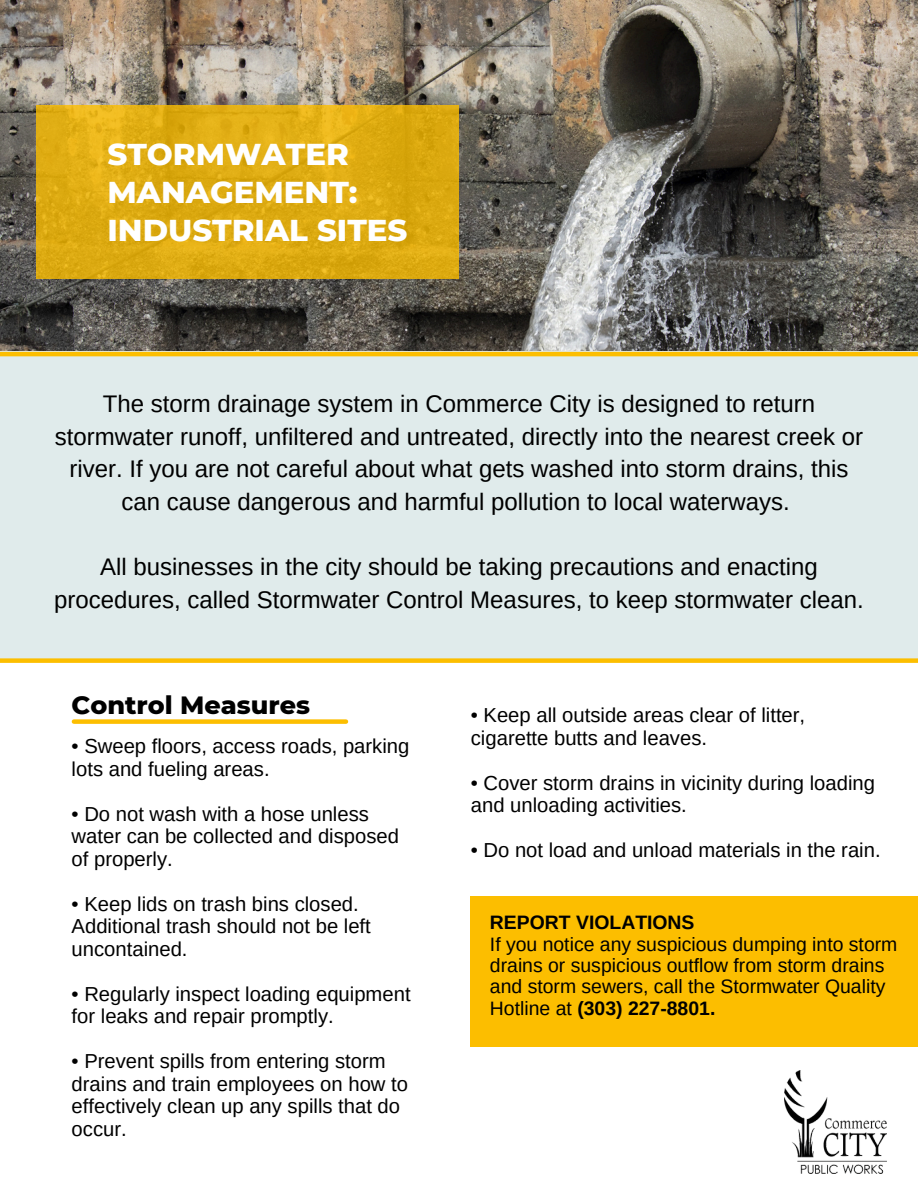
<style>
.page{position:relative;width:918px;height:1188px;background:#fff}
.page>*{position:absolute;margin:0;border:0;box-sizing:border-box;transform-origin:0 0}
.t1{font:800 30.75px/37.8px "Montserrat";color:#fff}
.t2{font:800 25.5px "Montserrat";color:#000}
.t3{font:24px/32.7px "Arimo";color:#000;text-align:center}
.t4{font:20.25px/22.5px "Arimo";color:#000}
.t5{font:19.35px/21.3px "Arimo";color:#000}
.t6{font:700 19.35px "Arimo";color:#000}
.s1{font-weight:700}
</style>
<div class="page">
<img style="left:0;top:0;width:918px;height:351px">
<div style="left:0;top:351px;width:918px;height:310px;background:#e0ebeb"></div>
<div style="left:74px;top:719px;width:272px;height:5px;background:#fcbe00"></div>
<svg style="left:36px;top:105px;width:423px;height:174px;background:#deab12"></svg>
<hr style="left:0;top:352px;width:918px;height:4px;background:#fcbe00">
<div style="left:0;top:658px;width:918px;height:5px;background:#fcbe00"></div>
<div style="left:471px;top:897px;width:447px;height:150px;background:#fcbe00"></div>
<img style="left:785px;top:1071px;width:102px;height:102px">
<p class="t1" style="left:107px;top:136px;width:302px">STORMWATER<br>MANAGEMENT:<br>INDUSTRIAL SITES</p>
<h3 class="t3" style="left:55px;top:387px;width:810px">The storm drainage system in Commerce City is designed to return stormwater runoff, unfiltered and untreated, directly into the nearest creek or river. If you are not careful about what gets washed into storm drains, this can cause dangerous and harmful pollution to local waterways.</h3>
<h3 class="t3" style="left:54px;top:551px;width:811px">All businesses in the city should be taking precautions and enacting procedures, called Stormwater Control Measures, to keep stormwater clean.</h3>
<h2 class="t2" style="left:72px;top:689px;width:240px">Control Measures</h2>
<p class="t4" style="left:72px;top:735px;width:339px">• Sweep floors, access roads, parking lots and fueling areas.</p>
<p class="t4" style="left:72px;top:802px;width:329px">• Do not wash with a hose unless water can be collected and disposed of properly.</p>
<p class="t4" style="left:72px;top:892px;width:301px">• Keep lids on trash bins closed.<br>Additional trash should not be left uncontained.</p>
<p class="t4" style="left:72px;top:982px;width:340px">• Regularly inspect loading equipment for leaks and repair promptly.</p>
<p class="t4" style="left:72px;top:1050px;width:338px">• Prevent spills from entering storm drains and train employees on how to effectively clean up any spills that do occur.</p>
<p class="t4" style="left:471px;top:704px;width:336px">• Keep all outside areas clear of litter, cigarette butts and leaves.</p>
<p class="t4" style="left:471px;top:772px;width:406px">• Cover storm drains in vicinity during loading and unloading activities.</p>
<p class="t4" style="left:471px;top:839px;width:411px">• Do not load and unload materials in the rain.</p>
<p class="t6" style="left:490px;top:912px;width:206px">REPORT VIOLATIONS</p>
<p class="t5" style="left:490px;top:933px;width:409px">If you notice any suspicious dumping into storm drains or suspicious outflow from storm drains and storm sewers, call the Stormwater Quality Hotline at <span class="s1">(303) 227-8801.</span></p>
</div>
